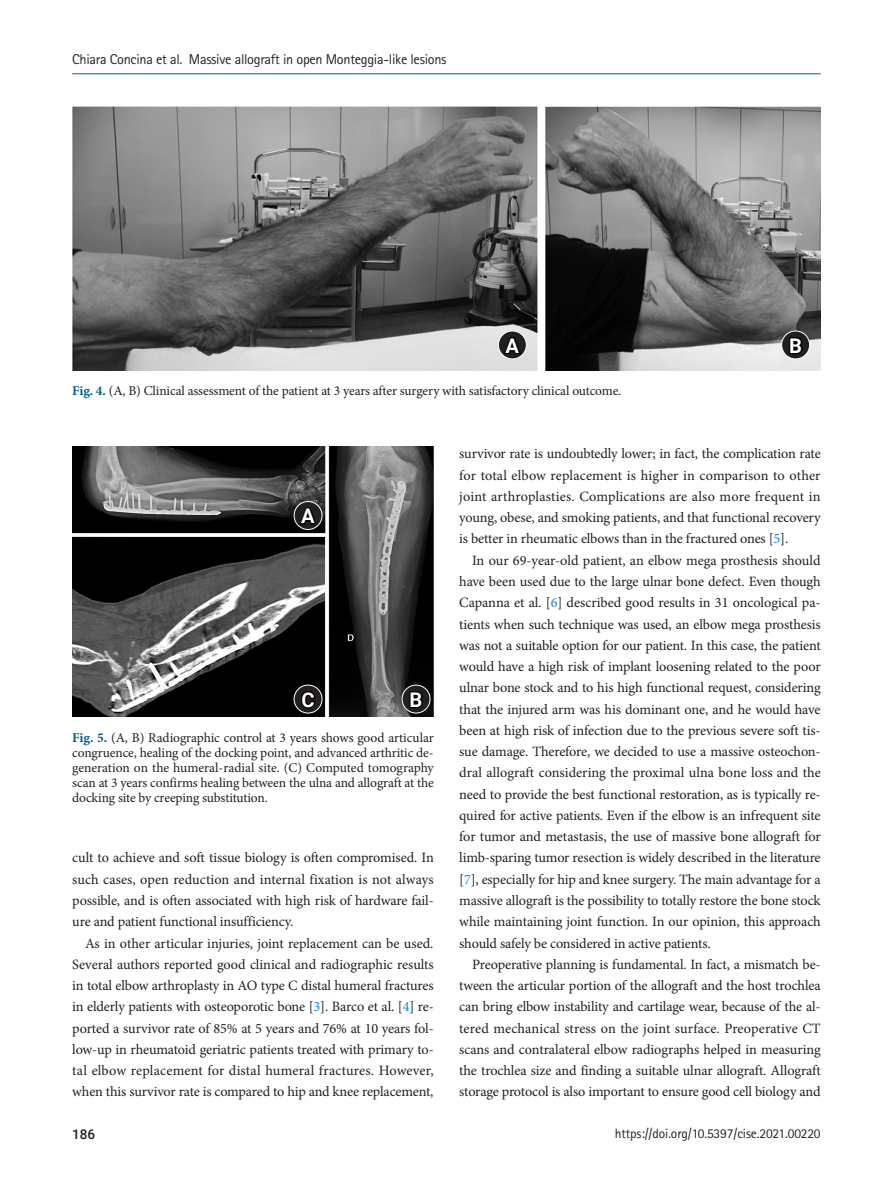
<style>
.page{position:relative;width:893px;height:1191px;background:#fff}
.page>*{position:absolute;margin:0;border:0;box-sizing:border-box;transform-origin:0 0}
.t1{font:700 20.25px "Roboto";color:#fff}
.body{font:14.25px/21.3px "Minion Pro";letter-spacing:-.01em;color:#231f20;text-align:justify}
.t2{font:14.25px "Rotis Sans Serif Std";letter-spacing:-.02em;color:#231f20}
.fig-caption{font:13.5px/15px "Minion Pro";letter-spacing:-.01em;color:#231f20;text-align:justify}
.t3{font:13.5px "Rotis Sans Serif Std";letter-spacing:-.01em;color:#231f20}
.t4{font:500 13.5px "Roboto";color:#231f20}
.s1{font-weight:700;color:#006180}
.s2{color:#0b88de}
</style>
<div class="page">
<img style="left:72px;top:106px;width:749px;height:264px">
<svg style="left:498px;top:331px;width:28px;height:28px"></svg>
<div style="left:498px;top:330px;width:29px;height:29px;border:1px solid #fff;border-radius:50%"></div>
<svg style="left:502px;top:335px;width:21px;height:21px"></svg>
<svg style="left:782px;top:331px;width:28px;height:28px"></svg>
<div style="left:781px;top:330px;width:29px;height:29px;border:1px solid #fff;border-radius:50%"></div>
<svg style="left:788px;top:335px;width:16px;height:20px"></svg>
<img style="left:72px;top:447px;width:362px;height:269px">
<svg style="left:294px;top:501px;width:28px;height:28px"></svg>
<div style="left:294px;top:501px;width:29px;height:29px;border:1px solid #fff;border-radius:50%"></div>
<svg style="left:297px;top:506px;width:22px;height:21px"></svg>
<svg style="left:294px;top:685px;width:28px;height:28px"></svg>
<div style="left:294px;top:684px;width:29px;height:29px;border:1px solid #fff;border-radius:50%"></div>
<svg style="left:299px;top:689px;width:18px;height:21px"></svg>
<svg style="left:402px;top:685px;width:28px;height:28px"></svg>
<div style="left:402px;top:684px;width:29px;height:29px;border:1px solid #fff;border-radius:50%"></div>
<svg style="left:408px;top:689px;width:17px;height:20px"></svg>
<hr style="left:72px;top:73px;width:749px;height:1px;background:#006180">
<p class="t2" style="left:72px;top:51px;width:376px">Chiara Concina et al. Massive allograft in open Monteggia-like lesions</p>
<p class="t1" style="left:506px;top:331px;width:15px">A</p>
<p class="t1" style="left:789px;top:331px;width:14px">B</p>
<p class="fig-caption" style="left:72px;top:383px;width:551px"><span class="s1">Fig. 4.</span> (A, B) Clinical assessment of the patient at 3 years after surgery with satisfactory clinical outcome.</p>
<p class="t1" style="left:301px;top:502px;width:15px">A</p>
<p class="t1" style="left:301px;top:685px;width:15px">C</p>
<p class="t1" style="left:410px;top:685px;width:14px">B</p>
<p class="fig-caption" style="left:72px;top:730px;width:363px"><span class="s1">Fig. 5.</span> (A, B) Radiographic control at 3 years shows good articular congruence, healing of the docking point, and advanced arthritic de&shy;generation on the humeral-radial site. (C) Computed tomography scan at 3 years confirms healing between the ulna and allograft at the docking site by creeping substitution.</p>
<p class="body" style="left:72px;top:847px;width:363px">cult to achieve and soft tissue biology is often compromised. In such cases, open reduction and internal fixation is not always possible, and is often associated with high risk of hardware fail&shy;ure and patient functional insufficiency.</p>
<p class="body" style="left:72px;top:932px;width:363px;text-indent:13px">As in other articular injuries, joint replacement can be used.<br>Several authors reported good clinical and radiographic results in total elbow arthroplasty in AO type C distal humeral fractures in elderly patients with osteoporotic bone [<span class="s2">3</span>]. Barco et al. [<span class="s2">4</span>] re&shy;ported a survivor rate of 85% at 5 years and 76% at 10 years fol&shy;low-up in rheumatoid geriatric patients treated with primary to&shy;tal elbow replacement for distal humeral fractures. However, when this survivor rate is compared to hip and knee replacement,</p>
<p class="body" style="left:459px;top:443px;width:363px">survivor rate is undoubtedly lower; in fact, the complication rate for total elbow replacement is higher in comparison to other joint arthroplasties. Complications are also more frequent in young, obese, and smoking patients, and that functional recovery is better in rheumatic elbows than in the fractured ones [<span class="s2">5</span>].</p>
<p class="body" style="left:459px;top:549px;width:363px;text-indent:13px">In our 69-year-old patient, an elbow mega prosthesis should have been used due to the large ulnar bone defect. Even though Capanna et al. [<span class="s2">6</span>] described good results in 31 oncological pa&shy;tients when such technique was used, an elbow mega prosthesis was not a suitable option for our patient. In this case, the patient would have a high risk of implant loosening related to the poor ulnar bone stock and to his high functional request, considering that the injured arm was his dominant one, and he would have been at high risk of infection due to the previous severe soft tis&shy;sue damage. Therefore, we decided to use a massive osteochon&shy;dral allograft considering the proximal ulna bone loss and the need to provide the best functional restoration, as is typically re&shy;quired for active patients. Even if the elbow is an infrequent site for tumor and metastasis, the use of massive bone allograft for limb-sparing tumor resection is widely described in the literature [<span class="s2">7</span>], especially for hip and knee surgery. The main advantage for a massive allograft is the possibility to totally restore the bone stock while maintaining joint function. In our opinion, this approach should safely be considered in active patients.</p>
<p class="body" style="left:459px;top:953px;width:363px;text-indent:13px">Preoperative planning is fundamental. In fact, a mismatch be&shy;tween the articular portion of the allograft and the host trochlea can bring elbow instability and cartilage wear, because of the al&shy;tered mechanical stress on the joint surface. Preoperative CT scans and contralateral elbow radiographs helped in measuring the trochlea size and finding a suitable ulnar allograft. Allograft storage protocol is also important to ensure good cell biology and</p>
<p class="t4" style="left:72px;top:1124px;width:25px">186</p>
<p class="t3" style="left:615px;top:1125px;width:207px">https://doi.org/10.5397/cise.2021.00220</p>
</div>
